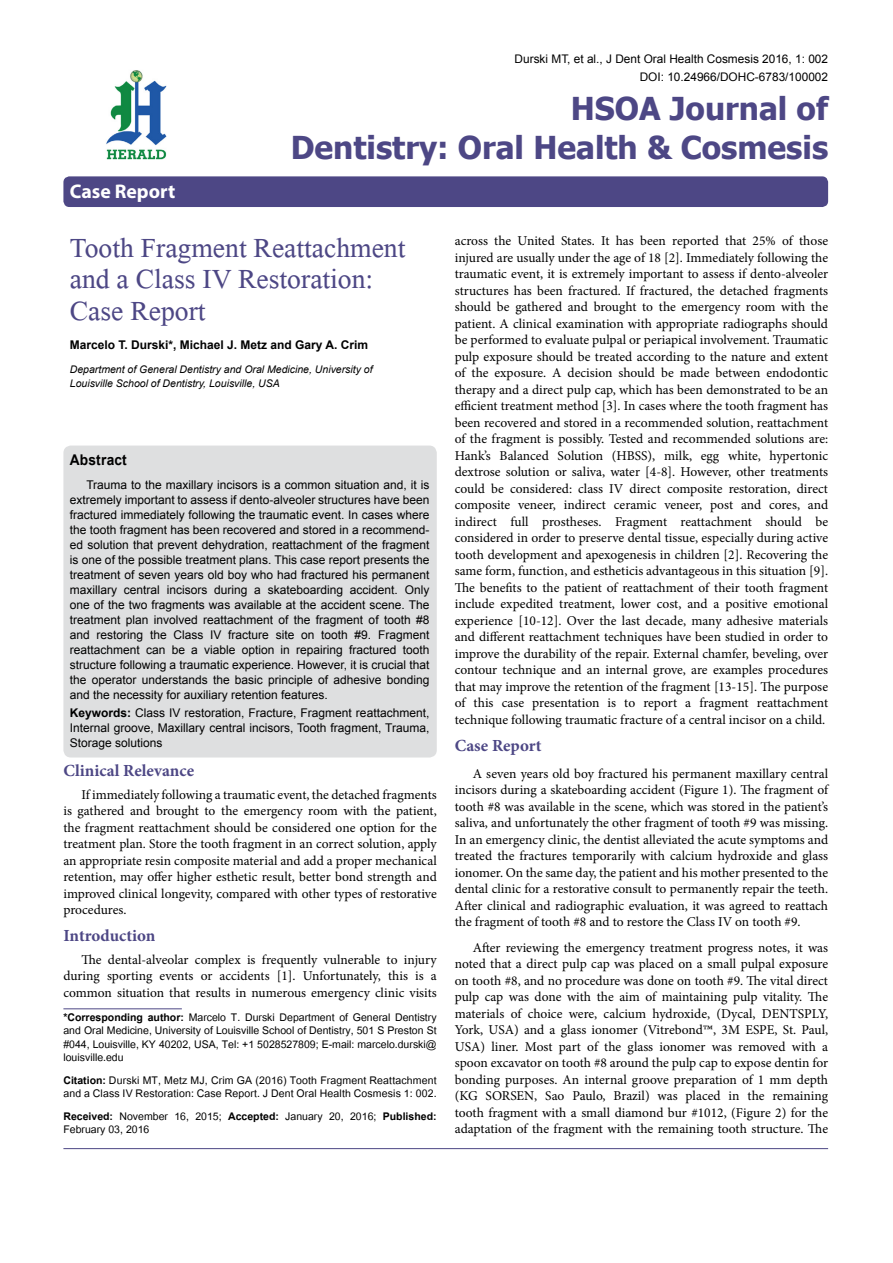
<style>
.page{position:relative;width:893px;height:1263px;background:#fff}
.page>*{position:absolute;margin:0;border:0;box-sizing:border-box;transform-origin:0 0}
.t1{font:41.25px/31.5px "Microsoft Himalaya";color:#4d4785}
.t2{font:700 31.5px/39px "Tahoma";color:#4d4785;text-align:right}
.t3{font:700 19.8px "Myriad Hebrew";color:#fff}
.t4{font:700 16.95px "Minion Pro";color:#4d4785}
.t5{font:700 14.85px "Arial";letter-spacing:.015em;color:#000;scale:.93 1}
.t6{font:14.7px/13.5px "Utsaah";letter-spacing:.01em;color:#000}
.t7{font:13.5px/16.5px "Minion Pro";color:#000;text-align:justify}
.t8{font:12px/15px "Arial";color:#000;text-align:justify}
.t9{font:700 12px "Arial";color:#000}
.t10{font:11.85px/18px "Arial";color:#000;text-align:right}
.t11{font:italic 10.5px/13.5px "Arial";color:#000}
.s1{font-weight:700}
.s2{font-size:22.5px}
</style>
<div class="page">
<div style="left:63px;top:176px;width:765px;height:31px;background:#4d4785;border-radius:6px"></div>
<hr style="left:63px;top:1008px;width:119px;height:1px;background:#4d4785">
<img style="left:106px;top:70px;width:61px;height:90px">
<hr style="left:63px;top:1148px;width:765px;height:1px;background:#4d4785">
<div style="left:63px;top:446px;width:374px;height:311px;background:#dedfe0;border-radius:8px"></div>
<h3 class="t3" style="left:70px;top:180px;width:107px">Case Report</h3>
<p class="t10" style="left:515px;top:50px;width:315px">Durski MT, et al., J Dent Oral Health Cosmesis 2016, 1: 002<br>DOI: 10.24966/DOHC-6783/100002</p>
<h2 class="t2" style="left:291px;top:87px;width:539px">HSOA Journal of<br>Dentistry: Oral Health &amp; Cosmesis</h2>
<h1 class="t1" style="left:70px;top:227px;width:337px">Tooth Fragment Reattachment and a Class IV Restoration:<br>Case Report</h1>
<p class="t9" style="left:70px;top:337px;width:300px">Marcelo T. Durski*, Michael J. Metz and Gary A. Crim</p>
<p class="t11" style="left:70px;top:363px;width:304px">Department of General Dentistry and Oral Medicine, University of<br>Louisville School of Dentistry, Louisville, USA</p>
<p class="t5" style="left:70px;top:449px;width:63px">Abstract</p>
<p class="t8" style="left:70px;top:477px;width:361px;text-indent:16px">Trauma to the maxillary incisors is a common situation and, it is extremely important to assess if dento-alveoler structures have been fractured immediately following the traumatic event. In cases where the tooth fragment has been recovered and stored in a recommend&shy;ed solution that prevent dehydration, reattachment of the fragment is one of the possible treatment plans. This case report presents the treatment of seven years old boy who had fractured his permanent maxillary central incisors during a skateboarding accident. Only one of the two fragments was available at the accident scene. The treatment plan involved reattachment of the fragment of tooth #8 and restoring the Class IV fracture site on tooth #9. Fragment reattachment can be a viable option in repairing fractured tooth structure following a traumatic experience. However, it is crucial that the operator understands the basic principle of adhesive bonding and the necessity for auxiliary retention features.</p>
<p class="t8" style="left:70px;top:705px;width:361px"><span class="s1">Keywords:</span> Class IV restoration, Fracture, Fragment reattachment, Internal groove, Maxillary central incisors, Tooth fragment, Trauma, Storage solutions</p>
<p class="t4" style="left:63px;top:759px;width:132px">Clinical Relevance</p>
<p class="t7" style="left:63px;top:786px;width:375px;text-indent:18px">If immediately following a traumatic event, the detached fragments is gathered and brought to the emergency room with the patient, the fragment reattachment should be considered one option for the treatment plan. Store the tooth fragment in an correct solution, apply an appropriate resin composite material and add a proper mechanical retention, may offer higher esthetic result, better bond strength and improved clinical longevity, compared with other types of restorative procedures.</p>
<p class="t4" style="left:63px;top:924px;width:94px">Introduction</p>
<p class="t7" style="left:63px;top:951px;width:375px;text-indent:18px">The dental-alveolar complex is frequently vulnerable to injury during sporting events or accidents [1]. Unfortunately, this is a common situation that results in numerous emergency clinic visits</p>
<p class="t6" style="left:63px;top:1011px;width:375px;text-align:justify"><span class="s1">*Corresponding author:</span> Marcelo T. Durski Department of General Dentistry and Oral Medicine, University of Louisville School of Dentistry, 501 S Preston St #044, Louisville, KY 40202, USA, Tel: +1 5028527809; E-mail: marcelo.durski@ louisville.edu</p>
<p class="t6" style="left:63px;top:1074px;width:375px"><span class="s1">Citation:</span> Durski MT, Metz MJ, Crim GA (2016) Tooth Fragment Reattachment and a Class IV Restoration: Case Report. J Dent Oral Health Cosmesis 1: 002.</p>
<p class="t6" style="left:63px;top:1110px;width:375px"><span class="s1">Received:</span> November 16, 2015; <span class="s1">Accepted:</span> January 20, 2016; <span class="s1">Published:<br></span>February 03, 2016</p>
<p class="t7" style="left:455px;top:233px;width:375px">across the United States. It has been reported that 25% of those injured are usually under the age of 18 [2]. Immediately following the traumatic event, it is extremely important to assess if dento-alveoler structures has been fractured. If fractured, the detached fragments should be gathered and brought to the emergency room with the patient. A clinical examination with appropriate radiographs should be performed to evaluate pulpal or periapical involvement. Traumatic pulp exposure should be treated according to the nature and extent of the exposure. A decision should be made between endodontic therapy and a direct pulp cap, which has been demonstrated to be an efficient treatment method [3]. In cases where the tooth fragment has been recovered and stored in a recommended solution, reattachment of the fragment is possibly. Tested and recommended solutions are:<br>Hank’s Balanced Solution (HBSS), milk, egg white, hypertonic dextrose solution or saliva, water [4-8]. However, other treatments could be considered: class IV direct composite restoration, direct composite veneer, indirect ceramic veneer, post and cores, and indirect full prostheses. Fragment reattachment should be considered in order to preserve dental tissue, especially during active tooth development and apexogenesis in children [2]. Recovering the same form, function, and estheticis advantageous in this situation [9].<br>The benefits to the patient of reattachment of their tooth fragment include expedited treatment, lower cost, and a positive emotional experience [10-12]. Over the last decade, many adhesive materials and different reattachment techniques have been studied in order to improve the durability of the repair. External chamfer, beveling, over contour technique and an internal grove, are examples procedures that may improve the retention of the fragment [13-15]. The purpose of this case presentation is to report a fragment reattachment technique following traumatic fracture of a central incisor on a child.</p>
<p class="t4" style="left:455px;top:733px;width:88px">Case Report</p>
<p class="t7" style="left:455px;top:765px;width:375px;text-indent:18px">A seven years old boy fractured his permanent maxillary central incisors during a skateboarding accident (Figure 1). The fragment of tooth #8 was available in the scene, which was stored in the patient’s saliva, and unfortunately the other fragment of tooth #9 was missing.<br>In an emergency clinic, the dentist alleviated the acute symptoms and treated the fractures temporarily with calcium hydroxide and glass ionomer. On the same day, the patient and his mother presented to the dental clinic for a restorative consult to permanently repair the teeth.<br>After clinical and radiographic evaluation, it was agreed to reattach the fragment of tooth #8 and to restore the Class IV on tooth #9.</p>
<p class="t7" style="left:455px;top:939px;width:375px;text-indent:18px">After reviewing the emergency treatment progress notes, it was noted that a direct pulp cap was placed on a small pulpal exposure on tooth #8, and no procedure was done on tooth #9. The vital direct pulp cap was done with the aim of maintaining pulp vitality. The materials of choice were, calcium hydroxide, (Dycal, DENTSPLY, York, USA) and a glass ionomer (Vitrebond<span class="s2">™</span>, 3M ESPE, St. Paul, USA) liner. Most part of the glass ionomer was removed with a spoon excavator on tooth #8 around the pulp cap to expose dentin for bonding purposes. An internal groove preparation of 1 mm depth (KG SORSEN, Sao Paulo, Brazil) was placed in the remaining tooth fragment with a small diamond bur #1012, (Figure 2) for the adaptation of the fragment with the remaining tooth structure. The</p>
</div>
